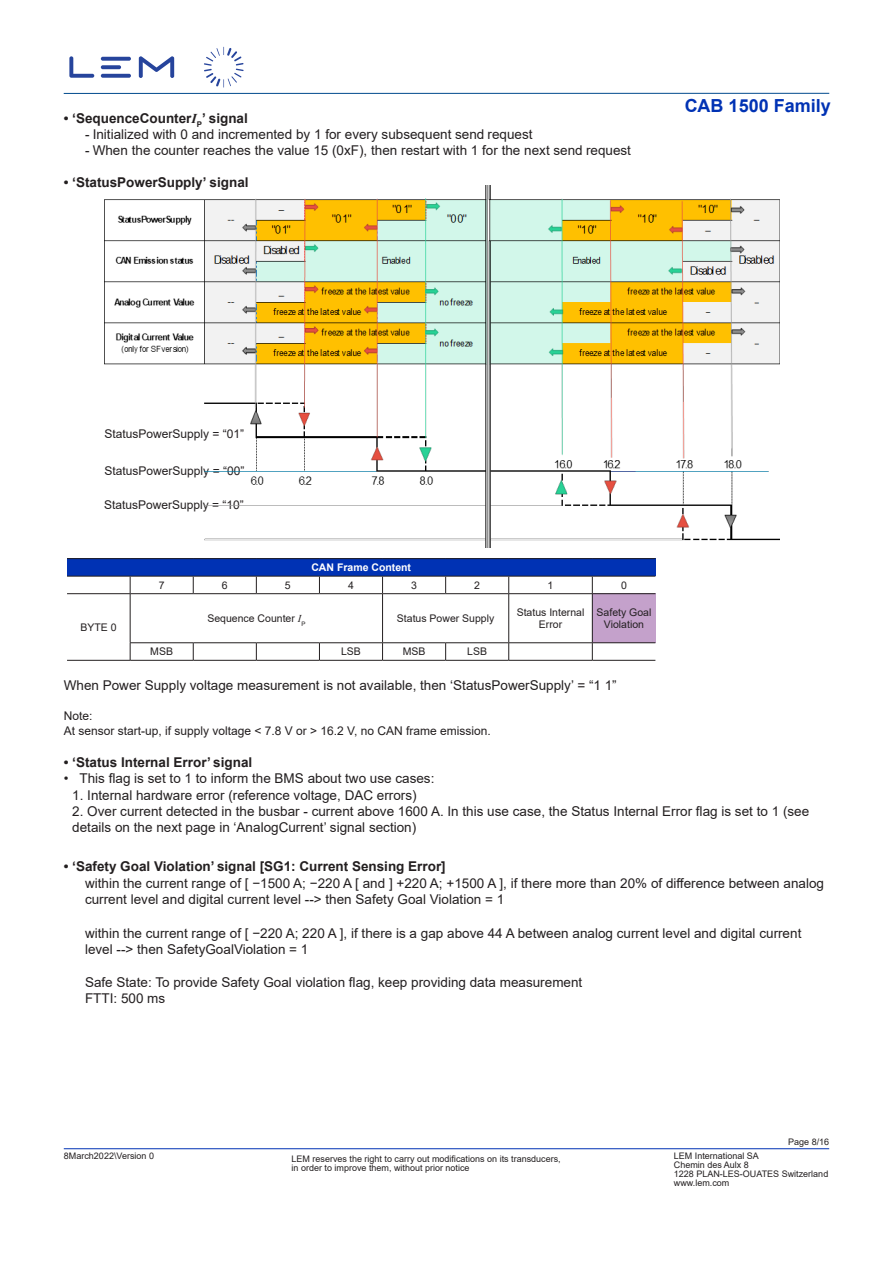
<style>
.page{position:relative;width:893px;height:1263px;background:#fff}
.page>*{position:absolute;margin:0;border:0;box-sizing:border-box;transform-origin:0 0}
.t1{font:700 18px "Arial";color:#0032b4}
.Body_Text{font:13.5px/16.2px "Arial";color:#231f20}
.t2{font:700 13.5px "Arial";color:#231f20}
.Body_Text-2{font:12px "Arial";color:#231f20}
.t3{font:10.5px/12.6px "Arial";color:#231f20;text-align:center}
.t4{font:700 10.5px "Arial";color:#fff}
.t5{font:9px/9px "Arial";color:#231f20}
.s1{font-family:"Times New Roman";font-style:italic}
</style>
<div class="page">
<hr style="left:64px;top:1148px;width:765px;height:1px;background:#0032b4">
<hr style="left:64px;top:93px;width:765px;height:1px;background:#004a8d">
<svg style="left:69px;top:56px;width:105px;height:22px"></svg>
<svg style="left:204px;top:47px;width:40px;height:41px"></svg>
<div style="left:67px;top:559px;width:588px;height:17px;background:#0032b4"></div>
<div style="left:592px;top:594px;width:63px;height:49px;background:#c4a1cb"></div>
<hr style="left:67px;top:558px;width:63px;height:1px;background:#231f20">
<hr style="left:130px;top:558px;width:63px;height:1px;background:#231f20">
<hr style="left:193px;top:558px;width:63px;height:1px;background:#231f20">
<hr style="left:256px;top:558px;width:63px;height:1px;background:#231f20">
<hr style="left:319px;top:558px;width:64px;height:1px;background:#231f20">
<hr style="left:383px;top:558px;width:63px;height:1px;background:#231f20">
<hr style="left:446px;top:558px;width:63px;height:1px;background:#231f20">
<hr style="left:509px;top:558px;width:83px;height:1px;background:#231f20">
<hr style="left:592px;top:558px;width:63px;height:1px;background:#231f20">
<hr style="left:67px;top:576px;width:63px;height:1px;background:#231f20">
<hr style="left:130px;top:576px;width:63px;height:1px;background:#231f20">
<svg style="left:130px;top:576px;width:1px;height:17px"></svg>
<hr style="left:193px;top:576px;width:63px;height:1px;background:#231f20">
<svg style="left:193px;top:576px;width:1px;height:17px"></svg>
<hr style="left:256px;top:576px;width:63px;height:1px;background:#231f20">
<svg style="left:256px;top:576px;width:1px;height:17px"></svg>
<hr style="left:319px;top:576px;width:64px;height:1px;background:#231f20">
<svg style="left:319px;top:576px;width:1px;height:17px"></svg>
<hr style="left:383px;top:576px;width:63px;height:1px;background:#231f20">
<svg style="left:382px;top:576px;width:1px;height:17px"></svg>
<hr style="left:446px;top:576px;width:63px;height:1px;background:#231f20">
<svg style="left:445px;top:576px;width:1px;height:17px"></svg>
<hr style="left:509px;top:576px;width:83px;height:1px;background:#231f20">
<svg style="left:508px;top:576px;width:1px;height:17px"></svg>
<hr style="left:592px;top:576px;width:63px;height:1px;background:#231f20">
<svg style="left:592px;top:576px;width:1px;height:17px"></svg>
<hr style="left:67px;top:593px;width:63px;height:1px;background:#231f20">
<hr style="left:130px;top:593px;width:63px;height:1px;background:#231f20">
<hr style="left:130px;top:594px;width:1px;height:48px;background:#231f20">
<hr style="left:193px;top:593px;width:63px;height:1px;background:#231f20">
<hr style="left:256px;top:593px;width:63px;height:1px;background:#231f20">
<hr style="left:319px;top:593px;width:64px;height:1px;background:#231f20">
<hr style="left:383px;top:593px;width:63px;height:1px;background:#231f20">
<hr style="left:382px;top:594px;width:1px;height:48px;background:#231f20">
<hr style="left:446px;top:593px;width:63px;height:1px;background:#231f20">
<hr style="left:509px;top:593px;width:83px;height:1px;background:#231f20">
<hr style="left:508px;top:594px;width:1px;height:48px;background:#231f20">
<hr style="left:592px;top:593px;width:63px;height:1px;background:#231f20">
<hr style="left:592px;top:594px;width:1px;height:48px;background:#231f20">
<hr style="left:130px;top:642px;width:63px;height:1px;background:#231f20">
<svg style="left:130px;top:643px;width:1px;height:17px"></svg>
<hr style="left:193px;top:642px;width:63px;height:1px;background:#231f20">
<svg style="left:193px;top:643px;width:1px;height:17px"></svg>
<hr style="left:256px;top:642px;width:63px;height:1px;background:#231f20">
<svg style="left:256px;top:643px;width:1px;height:17px"></svg>
<hr style="left:319px;top:642px;width:64px;height:1px;background:#231f20">
<svg style="left:319px;top:643px;width:1px;height:17px"></svg>
<hr style="left:383px;top:642px;width:63px;height:1px;background:#231f20">
<svg style="left:382px;top:643px;width:1px;height:17px"></svg>
<hr style="left:446px;top:642px;width:63px;height:1px;background:#231f20">
<svg style="left:445px;top:643px;width:1px;height:17px"></svg>
<hr style="left:509px;top:642px;width:83px;height:1px;background:#231f20">
<svg style="left:508px;top:643px;width:1px;height:17px"></svg>
<hr style="left:592px;top:642px;width:63px;height:1px;background:#231f20">
<svg style="left:592px;top:643px;width:1px;height:17px"></svg>
<hr style="left:67px;top:660px;width:63px;height:1px;background:#231f20">
<hr style="left:130px;top:660px;width:63px;height:1px;background:#231f20">
<hr style="left:193px;top:660px;width:63px;height:1px;background:#231f20">
<hr style="left:256px;top:660px;width:63px;height:1px;background:#231f20">
<hr style="left:319px;top:660px;width:64px;height:1px;background:#231f20">
<hr style="left:383px;top:660px;width:63px;height:1px;background:#231f20">
<hr style="left:446px;top:660px;width:63px;height:1px;background:#231f20">
<hr style="left:509px;top:660px;width:83px;height:1px;background:#231f20">
<hr style="left:592px;top:660px;width:63px;height:1px;background:#231f20">
<img style="left:105px;top:186px;width:675px;height:362px">
<p class="t2" style="left:64px;top:108px;width:186px">• ‘SequenceCounter<span class="s1">I</span><sub>P</sub>’ signal</p>
<p class="Body_Text" style="left:85px;top:126px;width:449px">- Initialized with 0 and incremented by 1 for every subsequent send request</p>
<p class="Body_Text" style="left:85px;top:142px;width:547px">- When the counter reaches the value 15 (0xF), then restart with 1 for the next send request</p>
<p class="t2" style="left:64px;top:173px;width:186px">• ‘StatusPowerSupply’ signal</p>
<h1 class="t1" style="left:685px;top:93px;width:148px">CAB 1500 Family</h1>
<p class="Body_Text-2" style="left:104px;top:425px;width:141px">StatusPowerSupply = “01”</p>
<p class="Body_Text-2" style="left:105px;top:462px;width:141px">StatusPowerSupply = “00”</p>
<p class="Body_Text-2" style="left:104px;top:496px;width:141px">StatusPowerSupply = “10”</p>
<p class="t4" style="left:311px;top:560px;width:101px">CAN Frame Content</p>
<p class="t3" style="left:80px;top:621px;width:38px">BYTE 0</p>
<p class="t3" style="left:159px;top:579px;width:7px">7</p>
<p class="t3" style="left:222px;top:579px;width:7px">6</p>
<p class="t3" style="left:285px;top:579px;width:7px">5</p>
<p class="t3" style="left:348px;top:579px;width:7px">4</p>
<p class="t3" style="left:411px;top:579px;width:7px">3</p>
<p class="t3" style="left:474px;top:579px;width:7px">2</p>
<p class="t3" style="left:548px;top:579px;width:7px">1</p>
<p class="t3" style="left:621px;top:579px;width:7px">0</p>
<p class="t3" style="left:207px;top:612px;width:100px">Sequence Counter <span class="s1">I</span><sub>P</sub></p>
<p class="t3" style="left:397px;top:612px;width:99px">Status Power Supply</p>
<p class="t3" style="left:517px;top:606px;width:69px">Status Internal<br>Error</p>
<p class="t3" style="left:597px;top:606px;width:56px">Safety Goal</p>
<p class="t3" style="left:604px;top:618px;width:42px">Violation</p>
<p class="t3" style="left:150px;top:645px;width:24px">MSB</p>
<p class="t3" style="left:341px;top:645px;width:21px">LSB</p>
<p class="t3" style="left:403px;top:645px;width:24px">MSB</p>
<p class="t3" style="left:467px;top:645px;width:21px">LSB</p>
<p class="Body_Text" style="left:64px;top:677px;width:554px">When Power Supply voltage measurement is not available, then ‘StatusPowerSupply’ = “1 1”</p>
<p class="Body_Text-2" style="left:64px;top:708px;width:30px">Note:</p>
<p class="Body_Text-2" style="left:64px;top:722px;width:429px">At sensor start-up, if supply voltage &lt; 7.8 V or &gt; 16.2 V, no CAN frame emission.</p>
<p class="t2" style="left:64px;top:753px;width:190px">• ‘Status Internal Error’ signal</p>
<p class="Body_Text" style="left:64px;top:770px;width:372px">• This flag is set to 1 to inform the BMS about two use cases:</p>
<p class="Body_Text" style="left:72px;top:786px;width:346px">1. Internal hardware error (reference voltage, DAC errors)</p>
<p class="Body_Text" style="left:72px;top:803px;width:738px">2. Over current detected in the busbar - current above 1600 A. In this use case, the Status Internal Error flag is set to 1 (see details on the next page in ‘AnalogCurrent’ signal section)</p>
<p class="t2" style="left:64px;top:856px;width:383px">• ‘Safety Goal Violation’ signal [SG1: Current Sensing Error]</p>
<p class="Body_Text" style="left:85px;top:875px;width:740px">within the current range of [ −1500 A; −220 A [ and ] +220 A; +1500 A ], if there more than 20% of difference between analog current level and digital current level --&gt; then Safety Goal Violation = 1</p>
<p class="Body_Text" style="left:85px;top:925px;width:718px">within the current range of [ −220 A; 220 A ], if there is a gap above 44 A between analog current level and digital current level --&gt; then SafetyGoalViolation = 1</p>
<p class="Body_Text" style="left:85px;top:974px;width:499px">Safe State: To provide Safety Goal violation flag, keep providing data measurement<br>FTTI: 500 ms</p>
<p class="t5" style="left:64px;top:1151px;width:92px">8March2022\Version 0</p>
<p class="t5" style="left:292px;top:1154px;width:271px">LEM reserves the right to carry out modifications on its transducers, in order to improve them, without prior notice</p>
<p class="t5" style="left:788px;top:1138px;width:43px">Page 8/16</p>
<p class="t5" style="left:674px;top:1151px;width:156px">LEM International SA<br>Chemin des Aulx 8<br>1228 PLAN-LES-OUATES Switzerland www.lem.com</p>
</div>
